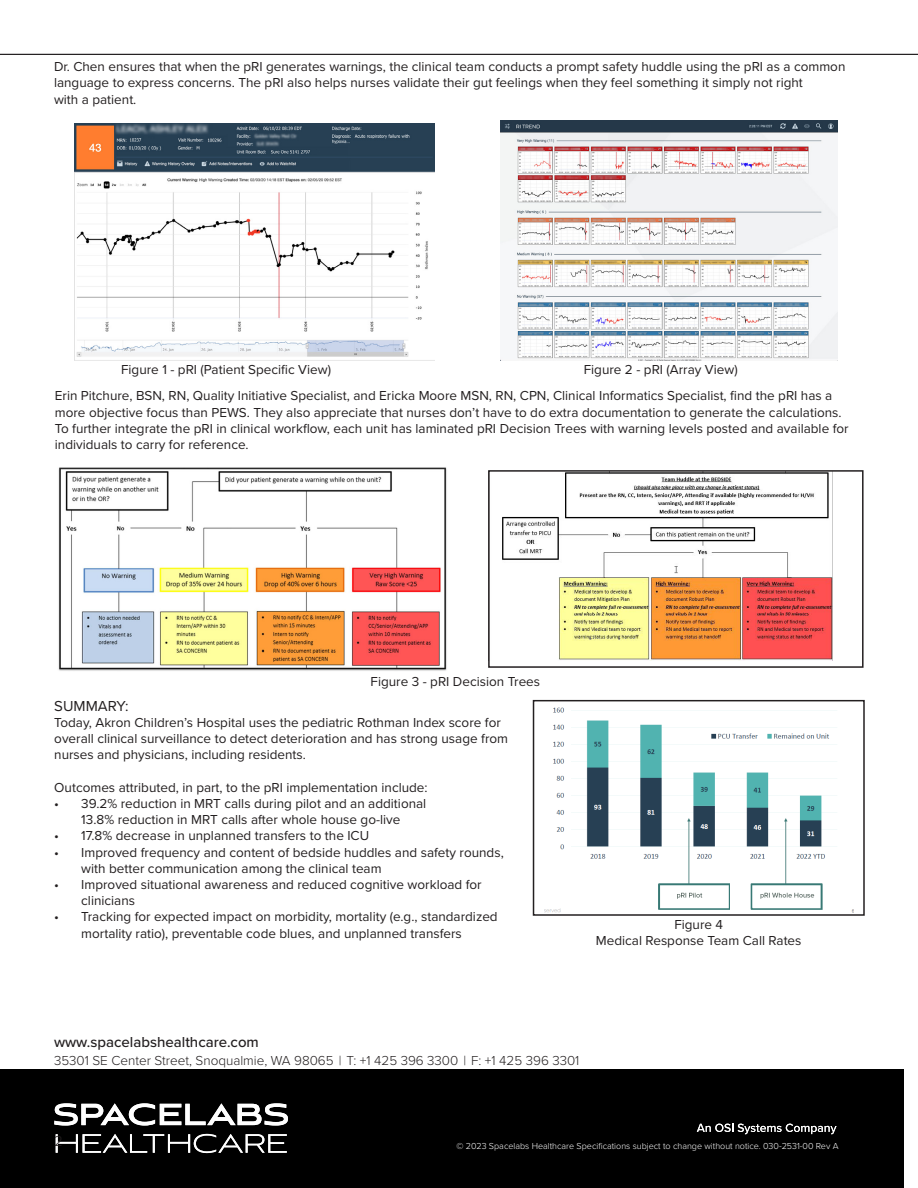
<style>
.page{position:relative;width:918px;height:1188px;background:#fff}
.page>*{position:absolute;margin:0;border:0;box-sizing:border-box;transform-origin:0 0}
.t1{font:500 15px "Proxima Nova";color:#231f20}
.t2{font:15px "Proxima Nova";color:#231f20}
.t3{font:300 15px "Proxima Nova";color:#231f20}
.t4{font:13.5px/16.2px "Proxima Nova";color:#231f20}
.t5{font:300 13.5px "Proxima Nova";color:#231f20}
.t6{font:300 9px "Proxima Nova";color:#fff}
</style>
<div class="page">
<div style="left:0;top:1069px;width:904px;height:119px;background:#000"></div>
<svg style="left:54px;top:1103px;width:234px;height:23px"></svg>
<svg style="left:56px;top:1134px;width:231px;height:19px"></svg>
<svg style="left:697px;top:1124px;width:140px;height:10px"></svg>
<hr style="left:0;top:54px;width:918px;height:1px;background:#231f20">
<img style="left:74px;top:123px;width:361px;height:237px">
<img style="left:500px;top:120px;width:337px;height:240px">
<img style="left:58px;top:467px;width:389px;height:204px">
<img style="left:502px;top:473px;width:331px;height:188px">
<div style="left:488px;top:470px;width:376px;height:198px;border:2px solid #231f20"></div>
<img style="left:544px;top:707px;width:309px;height:206px">
<div style="left:533px;top:700px;width:332px;height:216px;border:2px solid #231f20"></div>
<p class="t4" style="left:54px;top:58px;width:793px">Dr. Chen ensures that when the pRI generates warnings, the clinical team conducts a prompt safety huddle using the pRI as a common language to express concerns. The pRI also helps nurses validate their gut feelings when they feel something it simply not right<br>with a patient.</p>
<p class="t4" style="left:121px;top:361px;width:211px">Figure 1 - pRI (Patient Specific View)</p>
<p class="t4" style="left:584px;top:361px;width:155px">Figure 2 - pRI (Array View)</p>
<p class="t4" style="left:55px;top:387px;width:795px">Erin Pitchure, BSN, RN, Quality Initiative Specialist, and Ericka Moore MSN, RN, CPN, Clinical Informatics Specialist, find the pRI has a more objective focus than PEWS. They also appreciate that nurses don’t have to do extra documentation to generate the calculations.<br>To further integrate the pRI in clinical workflow, each unit has laminated pRI Decision Trees with warning levels posted and available for individuals to carry for reference.</p>
<p class="t4" style="left:371px;top:672px;width:171px">Figure 3 - pRI Decision Trees</p>
<p class="t2" style="left:54px;top:695px;width:76px">SUMMARY:</p>
<p class="t4" style="left:54px;top:714px;width:455px">Today, Akron Children’s Hospital uses the pediatric Rothman Index score for overall clinical surveillance to detect deterioration and has strong usage from nurses and physicians, including residents.</p>
<p class="t4" style="left:54px;top:779px;width:375px">Outcomes attributed, in part, to the pRI implementation include:</p>
<p class="t4" style="left:54px;top:795px;width:374px;text-align:center">• 39.2% reduction in MRT calls during pilot and an additional<br>13.8% reduction in MRT calls after whole house go-live</p>
<p class="t4" style="left:54px;top:827px;width:316px">• 17.8% decrease in unplanned transfers to the ICU</p>
<p class="t4" style="left:81px;top:843px;width:424px;text-indent:-27px">• Improved frequency and content of bedside huddles and safety rounds, with better communication among the clinical team</p>
<p class="t4" style="left:81px;top:876px;width:402px;text-indent:-27px">• Improved situational awareness and reduced cognitive workload for clinicians</p>
<p class="t4" style="left:81px;top:908px;width:418px;text-indent:-27px">• Tracking for expected impact on morbidity, mortality (e.g., standardized mortality ratio), preventable code blues, and unplanned transfers</p>
<p class="t4" style="left:674px;top:916px;width:50px">Figure 4</p>
<p class="t4" style="left:596px;top:932px;width:207px">Medical Response Team Call Rates</p>
<p class="t1" style="left:54px;top:1031px;width:206px">www.spacelabshealthcare.com</p>
<p class="t5" style="left:54px;top:1051px;width:527px">35301 SE Center Street, Snoqualmie, WA 98065 | T: +1 425 396 3300 | F: +1 425 396 3301</p>
<p class="t3" style="left:54px;top:1130px;width:10px">2</p>
<p class="t6" style="left:456px;top:1139px;width:384px">© 2023 Spacelabs Healthcare Specifications subject to change without notice. 030-2531-00 Rev A</p>
</div>
